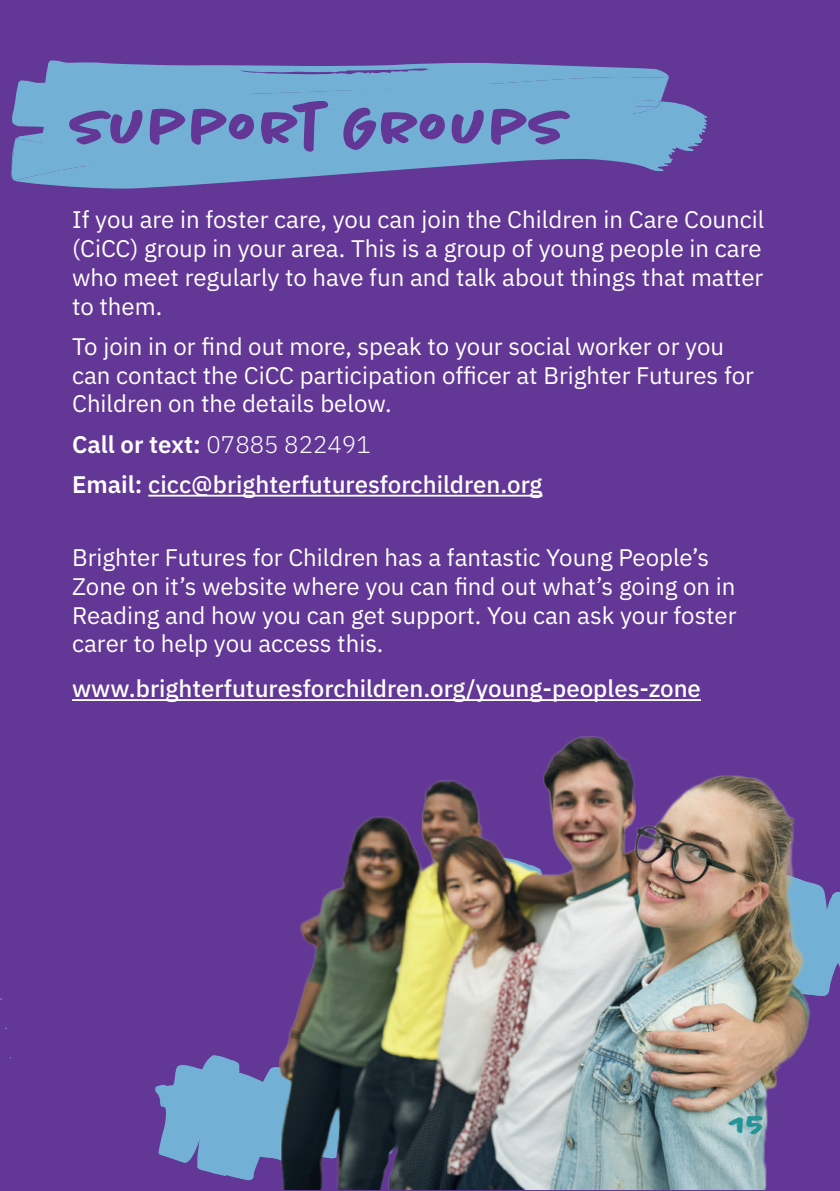
<style>
.page{position:relative;width:840px;height:1191px;background:#fff}
.page>*{position:absolute;margin:0;border:0;box-sizing:border-box;transform-origin:0 0}
.t1{font:700 60px "Chantal";color:#633796}
.t2{font:700 32px "Chantal";color:#249496}
.t3{font:24px/28.8px "IBM Plex Sans";color:#fff}
.t4{font:500 24px "IBM Plex Sans";color:#fff}
.t5{font:600 24px "IBM Plex Sans";color:#fff}
.s1{font-weight:300}
.s2{font-weight:600}
</style>
<div class="page">
<div style="left:0;top:0;width:839px;height:1191px;background:#633796"></div>
<svg style="left:668px;top:102px;width:39px;height:49px;fill:#72b1d5"></svg>
<svg style="left:11px;top:121px;width:665px;height:68px"></svg>
<svg style="left:12px;top:60px;width:656px;height:120px;background:#70a1cd"></svg>
<svg style="left:155px;top:1064px;width:50px;height:107px"></svg>
<hr style="left:148px;top:495px;width:394px;height:1px;background:#fff">
<hr style="left:72px;top:699px;width:628px;height:2px;background:#fff">
<img style="left:205px;top:699px;width:634px;height:490px">
<p class="t1" style="left:72px;top:90px;width:499px">Support Groups</p>
<p class="t3" style="left:72px;top:203px;width:693px;text-align:justify">If you are in foster care, you can join the Children in Care Council (CiCC) group in your area. This is a group of young people in care who meet regularly to have fun and talk about things that matter to them.</p>
<p class="t3" style="left:72px;top:330px;width:683px">To join in or find out more, speak to your social worker or you can contact the CiCC participation officer at Brighter Futures for<br>Children on the details below.</p>
<p class="t5" style="left:72px;top:425px;width:300px">Call or text: <span class="s1">07885 822491</span></p>
<p class="t4" style="left:72px;top:465px;width:471px"><span class="s2">Email:</span> cicc@brighterfuturesforchildren.org</p>
<p class="t3" style="left:72px;top:541px;width:665px">Brighter Futures for Children has a fantastic Young People’s Zone on it’s website where you can find out what’s going on in Reading and how you can get support. You can ask your foster carer to help you access this.</p>
<p class="t4" style="left:72px;top:670px;width:630px">www.brighterfuturesforchildren.org/young-peoples-zone</p>
<p class="t2" style="left:730px;top:1106px;width:37px">15</p>
</div>
